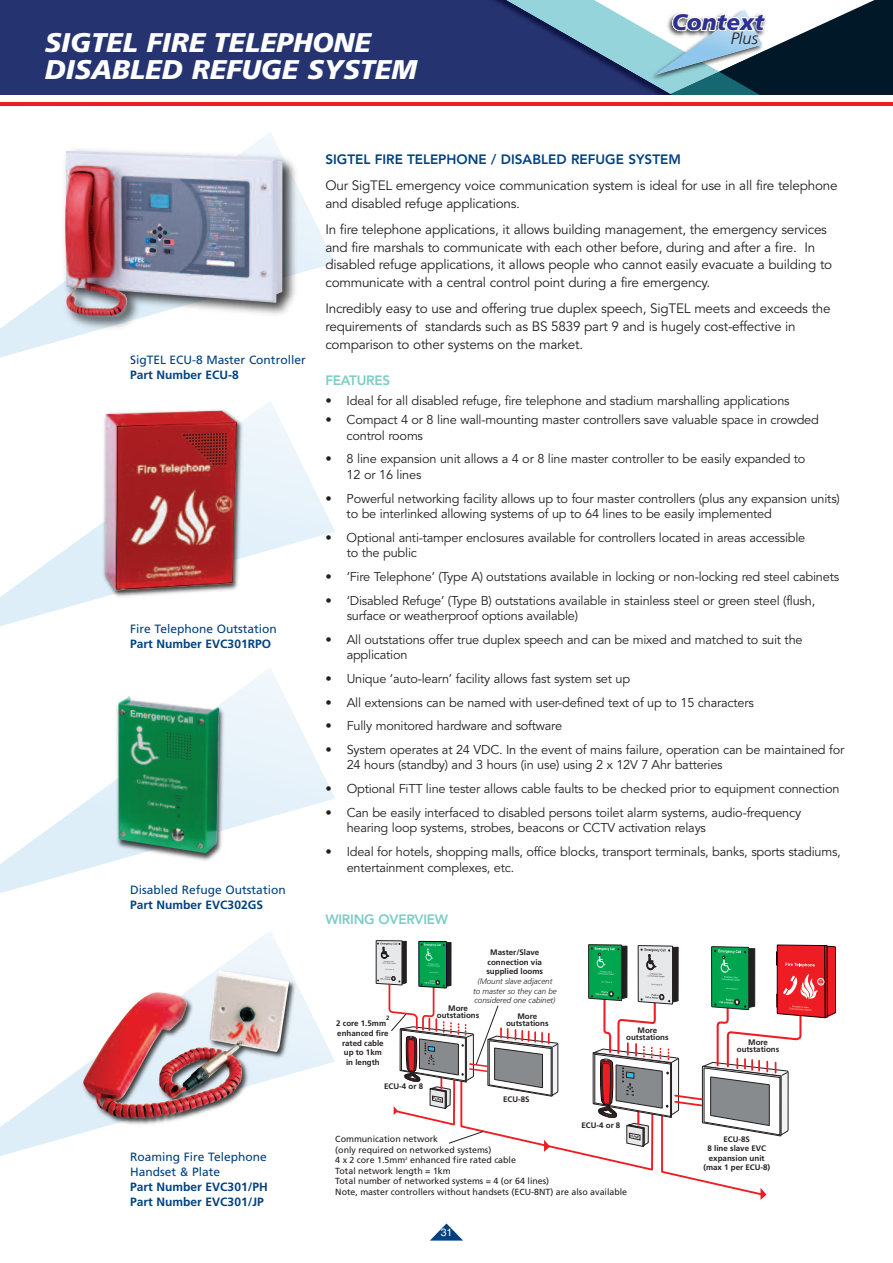
<style>
.page{position:relative;width:893px;height:1263px;background:#fff}
.page>*{position:absolute;margin:0;border:0;box-sizing:border-box;transform-origin:0 0}
.t1{font:italic 900 27px/27px "Frutiger";color:#fff}
.t2{font:italic 900 22.5px "Frutiger";color:#2e3092}
.t3{font:italic 300 16.5px "Frutiger";color:#231f20}
.t4{font:13.5px/17.7px "Avenir";letter-spacing:-.015em;color:#231f20}
.t5{font:800 13.5px "Avenir";color:#014181}
.t6{font:800 13.5px "Avenir";letter-spacing:-.02em;color:#7dccc6}
.t7{font:12.75px/15.3px "Avenir";letter-spacing:-.015em;color:#231f20}
.t8{font:12px/15px "Frutiger";color:#014181}
.t9{font:700 12px/15px "Frutiger";color:#014181}
.t10{font:10.65px "Helvetica";color:#fff}
.t11{font:8.85px/10.6px "Frutiger";color:#231f20}
.t12{font:700 7.95px/9.6px "Frutiger";color:#231f20;text-align:center}
.t13{font:italic 300 7.95px/9.6px "Frutiger";color:#231f20;text-align:center}
.t14{font:700 6.15px "Frutiger";color:#231f20}
.t15{font:italic 700 3.45px "Gill Sans";color:#231f20;scale:1.04 1}
.t16{font:italic 700 3.3px "Gill Sans";color:#231f20}
</style>
<div class="page">
<svg style="left:0;top:668px;width:335px;height:225px"></svg>
<svg style="left:430px;top:1223px;width:33px;height:17px"></svg>
<div style="left:0;top:0;width:444px;height:95px;background:#253470"></div>
<div style="left:444px;top:0;width:26px;height:95px;background:#253470"></div>
<hr style="left:0;top:102px;width:893px;height:3px;background:#ee1d23">
<svg style="left:470px;top:0;width:423px;height:106px"></svg>
<svg style="left:0;top:207px;width:335px;height:151px"></svg>
<img style="left:45px;top:132px;width:262px;height:226px">
<img style="left:65px;top:151px;width:217px;height:165px">
<svg style="left:0;top:401px;width:335px;height:225px"></svg>
<img style="left:95px;top:402px;width:156px;height:205px">
<img style="left:105px;top:411px;width:132px;height:179px">
<img style="left:106px;top:688px;width:135px;height:183px">
<img style="left:118px;top:696px;width:101px;height:157px">
<svg style="left:0;top:931px;width:335px;height:225px"></svg>
<img style="left:63px;top:945px;width:252px;height:202px">
<img style="left:114px;top:970px;width:175px;height:136px">
<svg style="left:376px;top:940px;width:460px;height:260px"></svg>
<div style="left:324px;top:909px;width:215px;height:27px;background:#fff"></div>
<h1 class="t1" style="left:45px;top:32px;width:374px">SIGTEL FIRE TELEPHONE<br>DISABLED REFUGE SYSTEM</h1>
<h2 class="t2" style="left:672px;top:13px;width:94px">Context</h2>
<p class="t3" style="left:730px;top:32px;width:29px;rotate:-1deg">Plus</p>
<p class="t8" style="left:130px;top:353px;width:177px">SigTEL ECU-8 Master Controller</p>
<p class="t9" style="left:130px;top:368px;width:110px">Part Number ECU-8</p>
<p class="t8" style="left:130px;top:622px;width:148px">Fire Telephone Outstation</p>
<p class="t9" style="left:130px;top:637px;width:142px">Part Number EVC301RPO</p>
<p class="t8" style="left:130px;top:883px;width:157px">Disabled Refuge Outstation</p>
<p class="t9" style="left:130px;top:898px;width:134px">Part Number EVC302GS</p>
<p class="t8" style="left:130px;top:1150px;width:138px">Roaming Fire Telephone<br>Handset &amp; Plate</p>
<p class="t9" style="left:130px;top:1180px;width:139px">Part Number EVC301/PH<br>Part Number EVC301/JP</p>
<p class="t5" style="left:325px;top:149px;width:357px">SIGTEL FIRE TELEPHONE / DISABLED REFUGE SYSTEM</p>
<p class="t4" style="left:325px;top:177px;width:514px">Our SigTEL emergency voice communication system is ideal for use in all fire telephone and disabled refuge applications.</p>
<p class="t4" style="left:325px;top:221px;width:508px">In fire telephone applications, it allows building management, the emergency services and fire marshals to communicate with each other before, during and after a fire. In disabled refuge applications, it allows people who cannot easily evacuate a building to communicate with a central control point during a fire emergency.</p>
<p class="t4" style="left:325px;top:300px;width:507px">Incredibly easy to use and offering true duplex speech, SigTEL meets and exceeds the requirements of standards such as BS 5839 part 9 and is hugely cost-effective in comparison to other systems on the market.</p>
<p class="t6" style="left:325px;top:370px;width:66px">FEATURES</p>
<p class="t7" style="left:325px;top:393px;width:466px">• Ideal for all disabled refuge, fire telephone and stadium marshalling applications</p>
<p class="t7" style="left:347px;top:412px;width:474px;text-indent:-21px">• Compact 4 or 8 line wall-mounting master controllers save valuable space in crowded control rooms</p>
<p class="t7" style="left:347px;top:452px;width:460px;text-indent:-21px">• 8 line expansion unit allows a 4 or 8 line master controller to be easily expanded to<br>12 or 16 lines</p>
<p class="t7" style="left:347px;top:491px;width:495px;text-indent:-21px">• Powerful networking facility allows up to four master controllers (plus any expansion units) to be interlinked allowing systems of up to 64 lines to be easily implemented</p>
<p class="t7" style="left:347px;top:530px;width:460px;text-indent:-21px">• Optional anti-tamper enclosures available for controllers located in areas accessible to the public</p>
<p class="t7" style="left:325px;top:569px;width:515px">• ‘Fire Telephone’ (Type A) outstations available in locking or non-locking red steel cabinets</p>
<p class="t7" style="left:347px;top:593px;width:470px;text-indent:-21px">• ‘Disabled Refuge’ (Type B) outstations available in stainless steel or green steel (flush, surface or weatherproof options available)</p>
<p class="t7" style="left:347px;top:632px;width:457px;text-indent:-21px">• All outstations offer true duplex speech and can be mixed and matched to suit the application</p>
<p class="t7" style="left:325px;top:671px;width:306px">• Unique ‘auto-learn’ facility allows fast system set up</p>
<p class="t7" style="left:325px;top:695px;width:430px">• All extensions can be named with user-defined text of up to 15 characters</p>
<p class="t7" style="left:325px;top:718px;width:238px">• Fully monitored hardware and software</p>
<p class="t7" style="left:347px;top:742px;width:499px;text-indent:-21px">• System operates at 24 VDC. In the event of mains failure, operation can be maintained for<br>24 hours (standby) and 3 hours (in use) using 2 x 12V 7 Ahr batteries</p>
<p class="t7" style="left:325px;top:781px;width:516px">• Optional FiTT line tester allows cable faults to be checked prior to equipment connection</p>
<p class="t7" style="left:347px;top:805px;width:456px;text-indent:-21px">• Can be easily interfaced to disabled persons toilet alarm systems, audio-frequency hearing loop systems, strobes, beacons or CCTV activation relays</p>
<p class="t7" style="left:347px;top:844px;width:496px;text-indent:-21px">• Ideal for hotels, shopping malls, office blocks, transport terminals, banks, sports stadiums, entertainment complexes, etc.</p>
<p class="t6" style="left:325px;top:909px;width:124px">WIRING OVERVIEW</p>
<p class="t14" style="left:386px;top:1015px;width:5px">2</p>
<p class="t12" style="left:337px;top:1029px;width:53px">enhanced fire rated cable up to 1km<br>in length</p>
<p class="t12" style="left:336px;top:1019px;width:51px">2 core 1.5mm</p>
<p class="t12" style="left:384px;top:1082px;width:40px">ECU-4 or 8</p>
<p class="t12" style="left:486px;top:948px;width:58px">Master/Slave connection via supplied looms</p>
<p class="t13" style="left:473px;top:977px;width:85px">(Mount slave adjacent to master so they can be considered one cabinet)</p>
<p class="t12" style="left:437px;top:1005px;width:44px;line-height:7.1px">More outstations</p>
<p class="t12" style="left:506px;top:1013px;width:44px;line-height:7.1px">More outstations</p>
<p class="t16" style="left:434px;top:1097px;width:10px;rotate:11deg">FUSE</p>
<p class="t12" style="left:503px;top:1095px;width:28px">ECU-8S</p>
<p class="t12" style="left:626px;top:1027px;width:44px;line-height:7.1px">More outstations</p>
<p class="t12" style="left:581px;top:1121px;width:40px">ECU-4 or 8</p>
<p class="t15" style="left:631px;top:1134px;width:11px;rotate:11deg">FUSE</p>
<p class="t11" style="left:335px;top:1134px;width:293px">Communication network<br>(only required on networked systems)<br>4 x 2 core 1.5mm<sup>2</sup> enhanced fire rated cable<br>Total network length = 1km<br>Total number of networked systems = 4 (or 64 lines)<br>Note, master controllers without handsets (ECU-8NT) are also available</p>
<p class="t10" style="left:441px;top:1226px;width:13px">31</p>
<p class="t12" style="left:737px;top:1039px;width:44px;line-height:7.1px">More outstations</p>
<p class="t12" style="left:703px;top:1134px;width:68px">ECU-8S<br>8 line slave EVC expansion unit (max 1 per ECU-8)</p>
</div>
